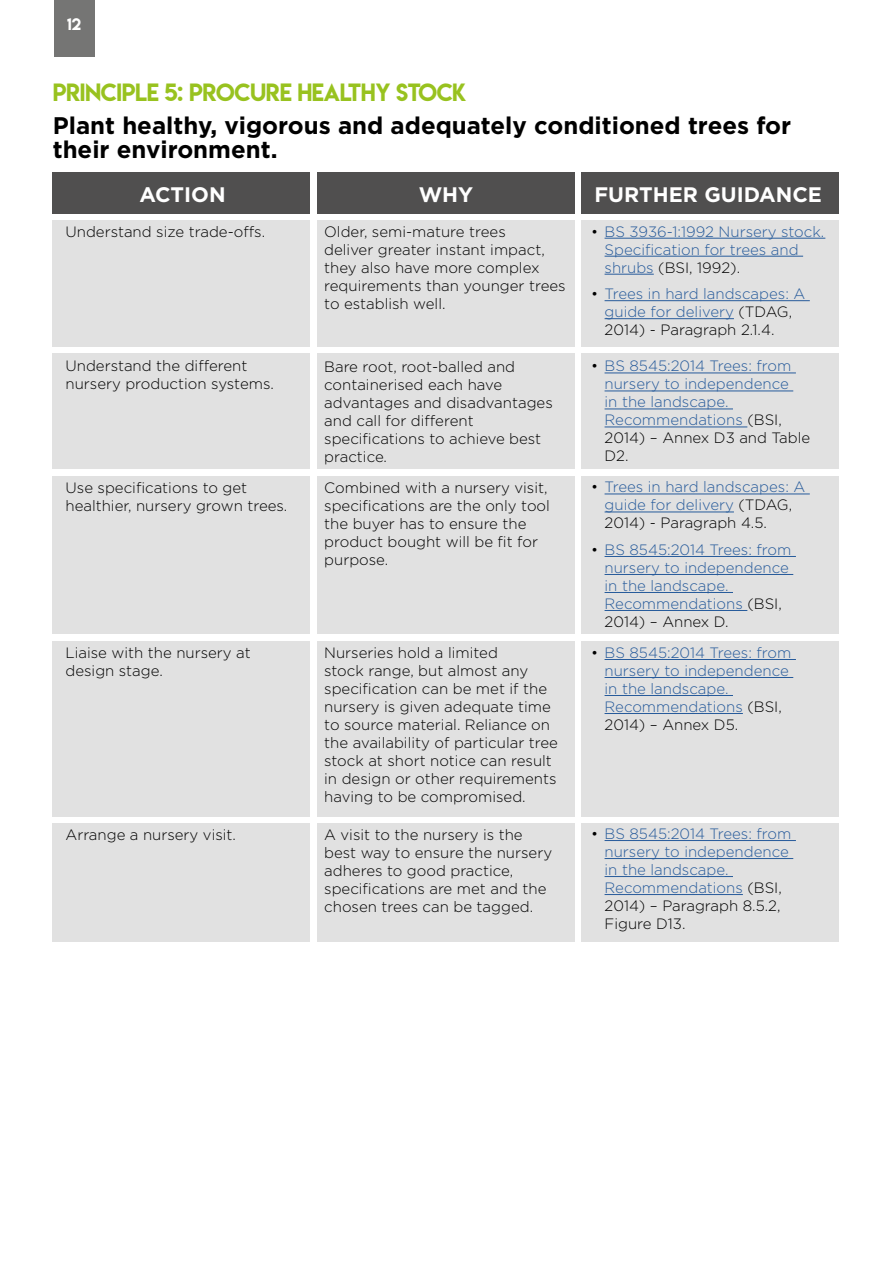
<style>
.page{position:relative;width:893px;height:1263px;background:#fff}
.page>*{position:absolute;margin:0;border:0;box-sizing:border-box;transform-origin:0 0}
.t1{font:700 24px/24px "Gotham";color:#000}
.t2{font:22.2px "Lemon Milk";letter-spacing:-.02em;color:#98c21f}
.t3{font:700 21px "Gotham";color:#fff}
.t4{font:300 15px/18px "Gotham";color:#000}
.t5{font:300 15px/18px "Gotham";color:#275b9b}
.t6{font:15px "Lemon Milk";color:#fff}
.s1{color:#000}
</style>
<div class="page">
<div style="left:53px;top:220px;width:257px;height:127px;background:#e1e1e1"></div>
<div style="left:317px;top:220px;width:258px;height:127px;background:#e1e1e1"></div>
<div style="left:581px;top:220px;width:258px;height:127px;background:#e1e1e1"></div>
<div style="left:53px;top:173px;width:257px;height:41px;background:#504f4f"></div>
<div style="left:317px;top:173px;width:258px;height:41px;background:#504f4f"></div>
<div style="left:581px;top:173px;width:258px;height:41px;background:#504f4f"></div>
<div style="left:53px;top:354px;width:257px;height:115px;background:#e1e1e1"></div>
<div style="left:317px;top:354px;width:258px;height:115px;background:#e1e1e1"></div>
<div style="left:581px;top:354px;width:258px;height:115px;background:#e1e1e1"></div>
<div style="left:53px;top:476px;width:257px;height:158px;background:#e1e1e1"></div>
<div style="left:317px;top:476px;width:258px;height:158px;background:#e1e1e1"></div>
<div style="left:581px;top:476px;width:258px;height:158px;background:#e1e1e1"></div>
<div style="left:53px;top:823px;width:257px;height:119px;background:#e1e1e1"></div>
<div style="left:317px;top:823px;width:258px;height:119px;background:#e1e1e1"></div>
<div style="left:581px;top:823px;width:258px;height:119px;background:#e1e1e1"></div>
<div style="left:53px;top:641px;width:257px;height:175px;background:#e1e1e1"></div>
<div style="left:317px;top:641px;width:258px;height:175px;background:#e1e1e1"></div>
<div style="left:581px;top:641px;width:258px;height:175px;background:#e1e1e1"></div>
<hr style="left:605px;top:238px;width:220px;height:1px;background:#275b9b">
<hr style="left:605px;top:256px;width:198px;height:1px;background:#275b9b">
<hr style="left:605px;top:274px;width:49px;height:1px;background:#275b9b">
<hr style="left:605px;top:300px;width:205px;height:1px;background:#275b9b">
<hr style="left:605px;top:318px;width:129px;height:1px;background:#275b9b">
<hr style="left:605px;top:373px;width:191px;height:1px;background:#275b9b">
<hr style="left:605px;top:391px;width:188px;height:1px;background:#275b9b">
<hr style="left:605px;top:409px;width:128px;height:1px;background:#275b9b">
<hr style="left:605px;top:427px;width:142px;height:1px;background:#275b9b">
<hr style="left:605px;top:494px;width:205px;height:1px;background:#275b9b">
<hr style="left:605px;top:512px;width:129px;height:1px;background:#275b9b">
<hr style="left:605px;top:556px;width:191px;height:1px;background:#275b9b">
<hr style="left:605px;top:574px;width:188px;height:1px;background:#275b9b">
<hr style="left:605px;top:592px;width:128px;height:1px;background:#275b9b">
<hr style="left:605px;top:610px;width:142px;height:1px;background:#275b9b">
<hr style="left:605px;top:659px;width:191px;height:1px;background:#275b9b">
<hr style="left:605px;top:677px;width:188px;height:1px;background:#275b9b">
<hr style="left:605px;top:695px;width:128px;height:1px;background:#275b9b">
<hr style="left:605px;top:713px;width:138px;height:1px;background:#275b9b">
<hr style="left:605px;top:840px;width:191px;height:1px;background:#275b9b">
<hr style="left:605px;top:858px;width:188px;height:1px;background:#275b9b">
<hr style="left:605px;top:876px;width:128px;height:1px;background:#275b9b">
<hr style="left:605px;top:894px;width:138px;height:1px;background:#275b9b">
<div style="left:54px;top:0;width:40px;height:56px;background:#757574"></div>
<p class="t6" style="left:67px;top:13px;width:15px">12</p>
<h2 class="t2" style="left:53px;top:77px;width:415px">PRINCIPLE 5: PROCURE HEALTHY STOCK</h2>
<h1 class="t1" style="left:53px;top:113px;width:740px">Plant healthy, vigorous and adequately conditioned trees for their environment.</h1>
<h3 class="t3" style="left:139px;top:181px;width:88px">ACTION</h3>
<h3 class="t3" style="left:419px;top:181px;width:56px">WHY</h3>
<h3 class="t3" style="left:594px;top:181px;width:229px">FURTHER GUIDANCE</h3>
<p class="t4" style="left:324px;top:222px;width:243px">Older, semi-mature trees<br>deliver greater instant impact, they also have more complex requirements than younger trees to establish well.</p>
<p class="t4" style="left:65px;top:222px;width:201px">Understand size trade-offs.</p>
<p class="t5" style="left:605px;top:222px;width:221px;text-indent:-14px"><span class="s1">•</span> BS 3936-1:1992 Nursery stock.<br>Specification for trees and shrubs <span class="s1">(BSI, 1992).</span></p>
<p class="t5" style="left:605px;top:284px;width:202px;text-indent:-14px"><span class="s1">•</span> Trees in hard landscapes: A guide for delivery <span class="s1">(TDAG,<br>2014) - Paragraph 2.1.4.</span></p>
<p class="t5" style="left:605px;top:357px;width:207px;text-indent:-14px"><span class="s1">•</span> BS 8545:2014 Trees: from nursery to independence<br>in the landscape.<br>Recommendations <span class="s1">(BSI,<br>2014) – Annex D3 and Table<br>D2.</span></p>
<p class="t5" style="left:605px;top:478px;width:202px;text-indent:-14px"><span class="s1">•</span> Trees in hard landscapes: A guide for delivery <span class="s1">(TDAG,<br>2014) - Paragraph 4.5.</span></p>
<p class="t5" style="left:605px;top:540px;width:188px;text-indent:-14px"><span class="s1">•</span> BS 8545:2014 Trees: from nursery to independence in the landscape.<br>Recommendations <span class="s1">(BSI,<br>2014) – Annex D.</span></p>
<p class="t5" style="left:605px;top:643px;width:188px;text-indent:-14px"><span class="s1">•</span> BS 8545:2014 Trees: from nursery to independence in the landscape.<br>Recommendations <span class="s1">(BSI,<br>2014) – Annex D5.</span></p>
<p class="t4" style="left:65px;top:356px;width:210px">Understand the different nursery production systems.</p>
<p class="t4" style="left:324px;top:357px;width:230px">Bare root, root-balled and containerised each have advantages and disadvantages and call for different specifications to achieve best practice.</p>
<p class="t4" style="left:324px;top:478px;width:227px">Combined with a nursery visit, specifications are the only tool the buyer has to ensure the product bought will be fit for purpose.</p>
<p class="t4" style="left:65px;top:478px;width:223px">Use specifications to get healthier, nursery grown trees.</p>
<p class="t4" style="left:65px;top:643px;width:187px">Liaise with the nursery at design stage.</p>
<p class="t4" style="left:324px;top:643px;width:235px">Nurseries hold a limited<br>stock range, but almost any specification can be met if the nursery is given adequate time to source material. Reliance on the availability of particular tree stock at short notice can result in design or other requirements having to be compromised.</p>
<p class="t4" style="left:324px;top:825px;width:229px">A visit to the nursery is the best way to ensure the nursery adheres to good practice, specifications are met and the chosen trees can be tagged.</p>
<p class="t5" style="left:605px;top:824px;width:188px;text-indent:-14px"><span class="s1">•</span> BS 8545:2014 Trees: from nursery to independence in the landscape.<br>Recommendations <span class="s1">(BSI,<br>2014) – Paragraph 8.5.2,<br>Figure D13.</span></p>
<p class="t4" style="left:65px;top:825px;width:172px">Arrange a nursery visit.</p>
</div>
